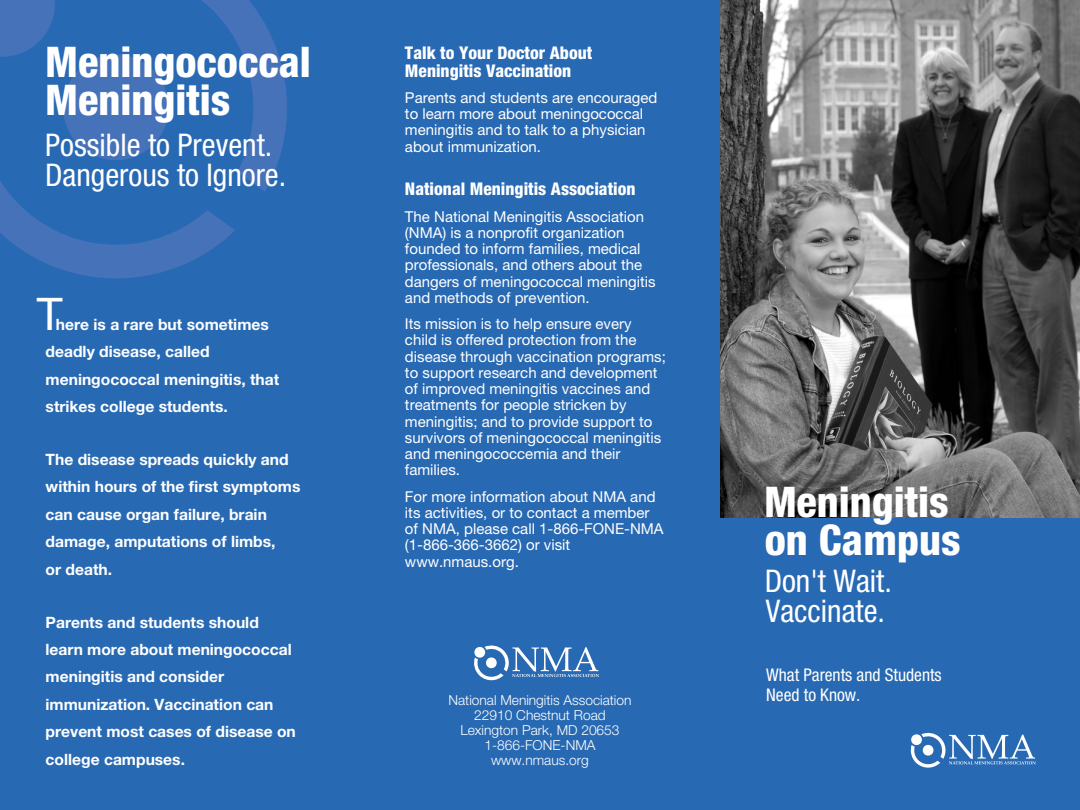
<style>
.page{position:relative;width:1080px;height:810px;background:#2869b3}
.page>*{position:absolute;margin:0;border:0;box-sizing:border-box;transform-origin:0 0}
.t1{font:45px "Helvetica Neue";color:#fff}
.t2{font:800 condensed 42.38px/37.5px "Helvetica Neue";color:#fff}
.t3{font:condensed 31.25px/30px "Helvetica Neue";color:#fff}
.t4{font:800 condensed 17.5px/17.5px "Helvetica Neue";color:#fff}
.t5{font:condensed 17.5px/20px "Helvetica Neue";color:#fff}
.t6{font:700 15.62px/27.5px "Helvetica Neue";color:#fff}
.t7{font:15px/16.2px "Helvetica Neue";color:#fff}
.t8{font:300 13.75px/15px "Helvetica Neue";color:#fff;text-align:center}
</style>
<div class="page">
<svg style="left:0;top:0;width:48px;height:54px;background:#4271b8"></svg>
<svg style="left:48px;top:0;width:239px;height:192px"></svg>
<svg style="left:0;top:54px;width:235px;height:225px"></svg>
<img style="left:720px;top:0;width:360px;height:518px">
<svg style="left:910px;top:732px;width:126px;height:36px"></svg>
<svg style="left:474px;top:645px;width:125px;height:36px"></svg>
<h2 class="t2" style="left:45px;top:43px;width:267px">Meningococcal<br>Meningitis</h2>
<h3 class="t3" style="left:45px;top:130px;width:243px">Possible to Prevent.<br>Dangerous to Ignore.</h3>
<h1 class="t1" style="left:37px;top:287px;width:27px">T</h1>
<p class="t6" style="left:46px;top:310px;width:235px;text-indent:10px">here is a rare but sometimes deadly disease, called meningococcal meningitis, that strikes college students.</p>
<p class="t6" style="left:46px;top:445px;width:256px">The disease spreads quickly and within hours of the first symptoms can cause organ failure, brain damage, amputations of limbs,<br>or death.</p>
<p class="t6" style="left:46px;top:608px;width:252px">Parents and students should learn more about meningococcal meningitis and consider immunization. Vaccination can prevent most cases of disease on college campuses.</p>
<p class="t4" style="left:405px;top:44px;width:189px">Talk to Your Doctor About<br>Meningitis Vaccination</p>
<p class="t7" style="left:405px;top:89px;width:254px">Parents and students are encouraged to learn more about meningococcal meningitis and to talk to a physician about immunization.</p>
<p class="t4" style="left:405px;top:180px;width:232px">National Meningitis Association</p>
<p class="t7" style="left:405px;top:208px;width:252px">The National Meningitis Association (NMA) is a nonprofit organization founded to inform families, medical professionals, and others about the dangers of meningococcal meningitis and methods of prevention.</p>
<p class="t7" style="left:405px;top:315px;width:262px">Its mission is to help ensure every child is offered protection from the disease through vaccination programs; to support research and development of improved meningitis vaccines and treatments for people stricken by meningitis; and to provide support to survivors of meningococcal meningitis and meningococcemia and their families.</p>
<p class="t7" style="left:405px;top:488px;width:260px">For more information about NMA and its activities, or to contact a member of NMA, please call 1-866-FONE-NMA (1-866-366-3662) or visit www.nmaus.org.</p>
<p class="t8" style="left:448px;top:692px;width:185px">National Meningitis Association<br>22910 Chestnut Road<br>Lexington Park, MD 20653<br>1-866-FONE-NMA www.nmaus.org</p>
<h2 class="t2" style="left:764px;top:483px;width:198px">Meningitis on Campus</h2>
<h3 class="t3" style="left:765px;top:566px;width:129px">Don't Wait.<br>Vaccinate.</h3>
<p class="t5" style="left:766px;top:664px;width:177px">What Parents and Students<br>Need to Know.</p>
</div>
